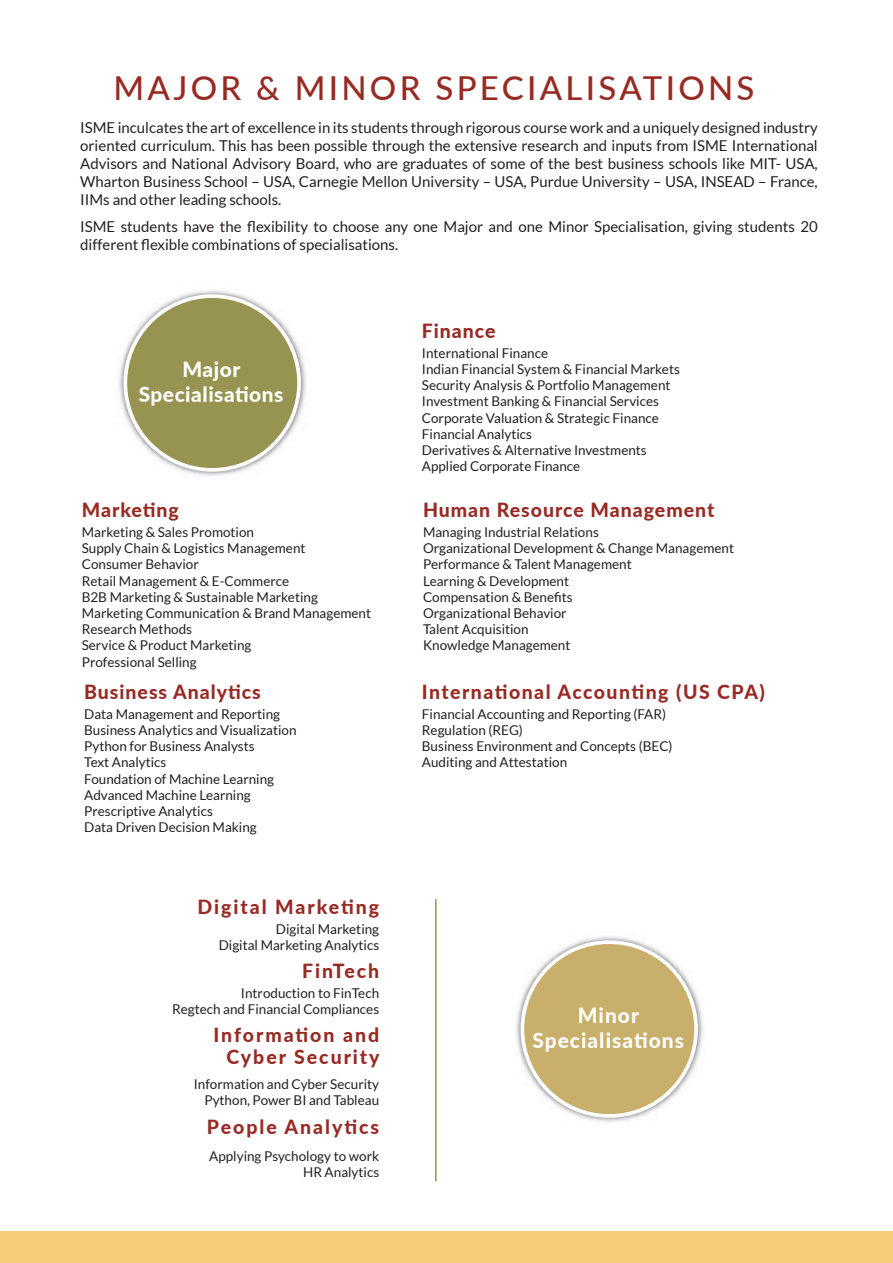
<style>
.page{position:relative;width:893px;height:1263px;background:#fff}
.page>*{position:absolute;margin:0;border:0;box-sizing:border-box;transform-origin:0 0}
.t1{font:500 33px "Lato";letter-spacing:.1em;color:#972b24}
.t2{font:800 20.85px/24.6px "Lato";letter-spacing:.035em;color:#fff;text-align:center}
.t3{font:800 19.5px/22.5px "Lato";letter-spacing:.1em;color:#972b24;text-align:right}
.t4{font:800 19.5px "Lato";letter-spacing:.05em;color:#972b24}
.t5{font:800 19.5px "Lato";letter-spacing:.075em;color:#972b24}
.t6{font:800 19.5px "Lato";letter-spacing:.045em;color:#972b24}
.t7{font:15px/18px "Lato";color:#241f1f;text-align:justify}
.t8{font:13.5px/16.2px "Lato";color:#241f1f}
</style>
<div class="page">
<img style="left:118px;top:290px;width:188px;height:186px">
<svg style="left:123px;top:294px;width:178px;height:178px"></svg>
<div style="left:127px;top:298px;width:170px;height:170px;background:#979452;border-radius:50%"></div>
<img style="left:515px;top:936px;width:188px;height:186px">
<svg style="left:521px;top:940px;width:177px;height:178px"></svg>
<div style="left:524px;top:944px;width:170px;height:170px;background:#c8af6b;border-radius:50%"></div>
<hr style="left:435px;top:899px;width:2px;height:282px;background:#979452">
<div style="left:0;top:1231px;width:893px;height:32px;background:#f6cd7b"></div>
<h1 class="t1" style="left:114px;top:64px;width:642px">MAJOR &amp; MINOR SPECIALISATIONS</h1>
<p class="t7" style="left:80px;top:119px;width:739px">ISME inculcates the art of excellence in its students through rigorous course work and a uniquely designed industry oriented curriculum. This has been possible through the extensive research and inputs from ISME International Advisors and National Advisory Board, who are graduates of some of the best business schools like MIT- USA, Wharton Business School – USA, Carnegie Mellon University – USA, Purdue University – USA, INSEAD – France, IIMs and other leading schools.</p>
<p class="t7" style="left:80px;top:218px;width:739px">ISME students have the flexibility to choose any one Major and one Minor Specialisation, giving students 20 different flexible combinations of specialisations.</p>
<h2 class="t2" style="left:139px;top:356px;width:146px">Major<br>Specialisations</h2>
<h3 class="t6" style="left:82px;top:496px;width:99px">Marketing</h3>
<p class="t8" style="left:82px;top:524px;width:291px">Marketing &amp; Sales Promotion<br>Supply Chain &amp; Logistics Management<br>Consumer Behavior<br>Retail Management &amp; E-Commerce<br>B2B Marketing &amp; Sustainable Marketing<br>Marketing Communication &amp; Brand Management<br>Research Methods<br>Service &amp; Product Marketing<br>Professional Selling</p>
<h3 class="t4" style="left:84px;top:677px;width:178px">Business Analytics</h3>
<p class="t8" style="left:84px;top:706px;width:214px">Data Management and Reporting<br>Business Analytics and Visualization<br>Python for Business Analysts<br>Text Analytics<br>Foundation of Machine Learning<br>Advanced Machine Learning<br>Prescriptive Analytics<br>Data Driven Decision Making</p>
<h3 class="t3" style="left:197px;top:895px;width:183px">Digital Marketing</h3>
<p class="t8" style="left:219px;top:920px;width:162px;text-align:right">Digital Marketing<br>Digital Marketing Analytics</p>
<h3 class="t3" style="left:302px;top:959px;width:78px">FinTech</h3>
<p class="t8" style="left:172px;top:985px;width:209px;text-align:right">Introduction to FinTech<br>Regtech and Financial Compliances</p>
<h3 class="t3" style="left:214px;top:1022px;width:168px">Information and<br>Cyber Security</h3>
<p class="t8" style="left:194px;top:1075px;width:187px;text-align:right">Information and Cyber Security<br>Python, Power BI and Tableau</p>
<h3 class="t3" style="left:207px;top:1115px;width:174px">People Analytics</h3>
<p class="t8" style="left:209px;top:1148px;width:171px;text-align:right">Applying Psychology to work<br>HR Analytics</p>
<h3 class="t4" style="left:422px;top:316px;width:75px">Finance</h3>
<p class="t8" style="left:422px;top:345px;width:260px">International Finance<br>Indian Financial System &amp; Financial Markets Security Analysis &amp; Portfolio Management Investment Banking &amp; Financial Services Corporate Valuation &amp; Strategic Finance Financial Analytics<br>Derivatives &amp; Alternative Investments Applied Corporate Finance</p>
<h3 class="t4" style="left:423px;top:496px;width:293px">Human Resource Management</h3>
<p class="t8" style="left:423px;top:524px;width:313px">Managing Industrial Relations<br>Organizational Development &amp; Change Management<br>Performance &amp; Talent Management<br>Learning &amp; Development<br>Compensation &amp; Benefits<br>Organizational Behavior<br>Talent Acquisition<br>Knowledge Management</p>
<h3 class="t5" style="left:422px;top:677px;width:344px">International Accounting (US CPA)</h3>
<p class="t8" style="left:422px;top:706px;width:252px">Financial Accounting and Reporting (FAR)<br>Regulation (REG)<br>Business Environment and Concepts (BEC)<br>Auditing and Attestation</p>
<h2 class="t2" style="left:532px;top:1002px;width:153px">Minor<br>Specialisations</h2>
</div>
